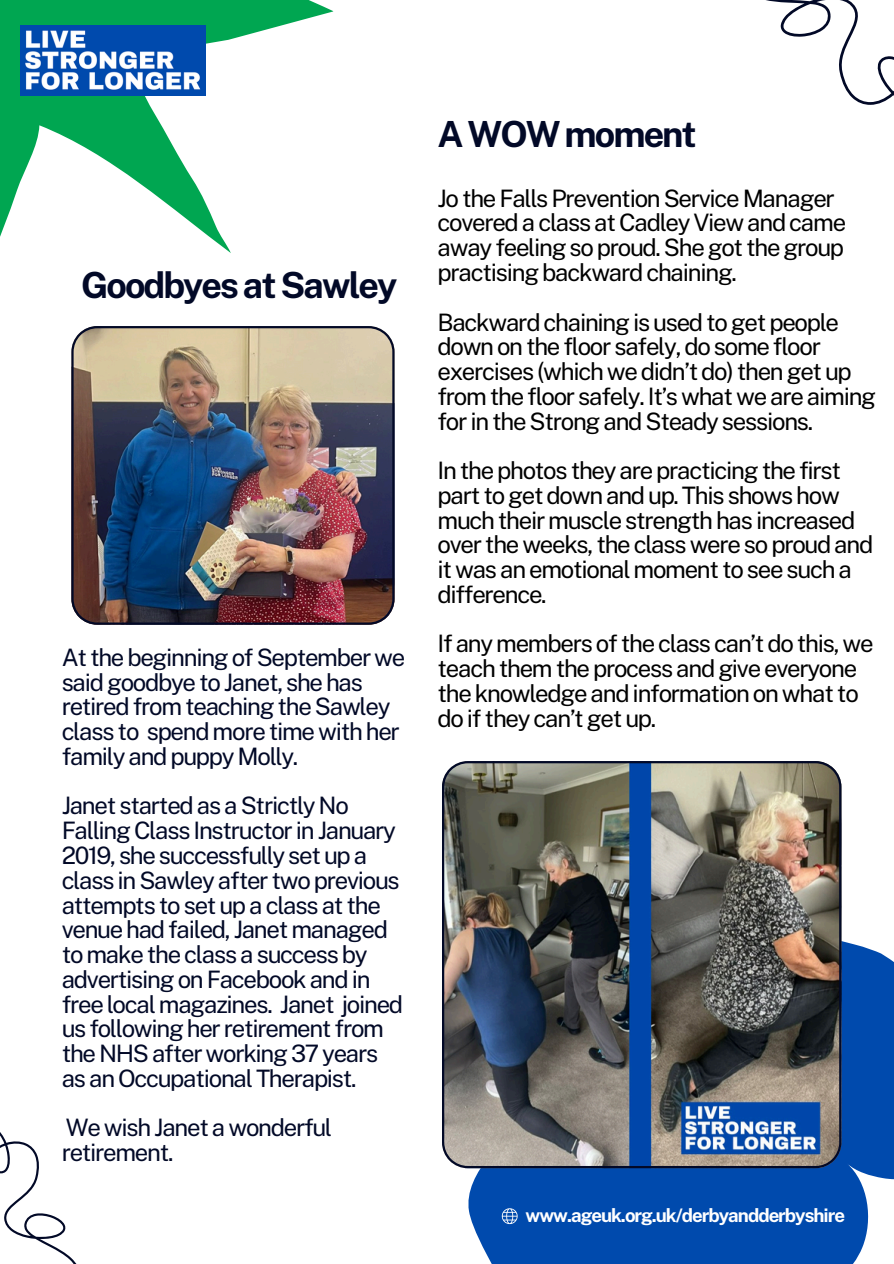
<style>
.page{position:relative;width:894px;height:1264px;background:#fff}
.page>*{position:absolute;margin:0;border:0;box-sizing:border-box;transform-origin:0 0}
.t1{font:700 36px "Public Sans";letter-spacing:-.055em;color:#020927}
.t2{font:24px/24.8px "Public Sans";letter-spacing:-.055em;color:#000}
.t3{font:24px/24.8px "Public Sans";letter-spacing:-.055em;color:#020927}
.t4{font:700 18.75px "Public Sans";letter-spacing:-.055em;color:#fff}
</style>
<div class="page">
<svg style="left:465px;top:861px;width:428px;height:402px;background:#2463b7"></svg>
<svg style="left:0;top:0;width:334px;height:253px"></svg>
<svg style="left:766px;top:0;width:127px;height:105px"></svg>
<svg style="left:0;top:1132px;width:76px;height:131px"></svg>
<svg style="left:501px;top:1208px;width:16px;height:15px"></svg>
<img style="left:21px;top:26px;width:184px;height:69px">
<img style="left:71px;top:326px;width:323px;height:298px">
<img style="left:442px;top:761px;width:399px;height:407px">
<h2 class="t1" style="left:81px;top:263px;width:318px">Goodbyes at Sawley</h2>
<h2 class="t3" style="left:62px;top:645px;width:345px">At the beginning of September we said goodbye to Janet, she has retired from teaching the Sawley class to spend more time with her family and puppy Molly.</h2>
<h2 class="t3" style="left:62px;top:793px;width:343px">Janet started as a Strictly No<br>Falling Class Instructor in January<br>2019, she successfully set up a class in Sawley after two previous attempts to set up a class at the venue had failed, Janet managed to make the class a success by advertising on Facebook and in free local magazines. Janet joined us following her retirement from the NHS after working 37 years as an Occupational Therapist.</h2>
<h2 class="t3" style="left:62px;top:1115px;width:272px">We wish Janet a wonderful retirement.</h2>
<h1 class="t1" style="left:437px;top:113px;width:261px">A WOW moment</h1>
<p class="t2" style="left:437px;top:186px;width:410px">Jo the Falls Prevention Service Manager covered a class at Cadley View and came away feeling so proud. She got the group practising backward chaining.</p>
<h2 class="t2" style="left:437px;top:309px;width:440px">Backward chaining is used to get people down on the floor safely, do some floor exercises (which we didn’t do) then get up from the floor safely. It’s what we are aiming for in the Strong and Steady sessions.</h2>
<h2 class="t2" style="left:437px;top:458px;width:437px">In the photos they are practicing the first part to get down and up. This shows how much their muscle strength has increased over the weeks, the class were so proud and it was an emotional moment to see such a difference.</h2>
<h2 class="t2" style="left:437px;top:631px;width:437px">If any members of the class can’t do this, we teach them the process and give everyone the knowledge and information on what to do if they can’t get up.</h2>
<p class="t4" style="left:525px;top:1204px;width:321px">www.ageuk.org.uk/derbyandderbyshire</p>
</div>
